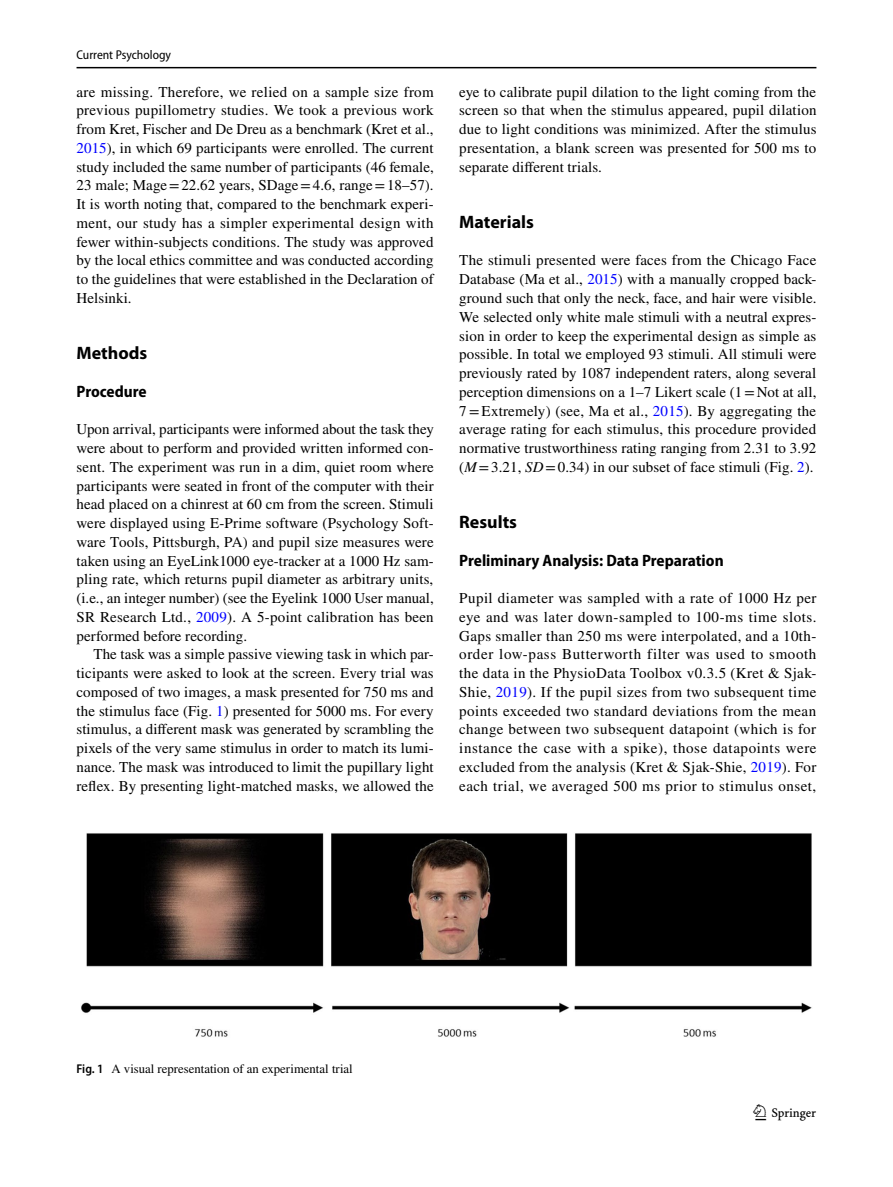
<style>
.page{position:relative;width:893px;height:1187px;background:#fff}
.page>*{position:absolute;margin:0;border:0;box-sizing:border-box;transform-origin:0 0}
.t1{font:22.5px "Springnew Regular 3";color:#000}
.t2{font:700 18px "Myriad Pro";color:#000}
.t3{font:700 semi-condensed 16.5px "Myriad Pro";color:#000}
.t4{font:15px/18.8px "STIX";letter-spacing:.005em;color:#000;text-align:justify}
.t5{font:12.75px "STIX";color:#000}
.t6{font:semi-condensed 12.75px "Myriad Pro";color:#000}
.s1{color:#00f}
.s2{font-style:italic}
.s3{font-family:"Myriad Pro";font-weight:600;font-stretch:semi-condensed}
</style>
<div class="page">
<hr style="left:77px;top:67px;width:739px;height:1px;background:#000">
<img style="left:81px;top:833px;width:731px;height:204px">
<p class="t6" style="left:77px;top:48px;width:96px">Current Psychology</p>
<p class="t4" style="left:77px;top:83px;width:359px">are missing. Therefore, we relied on a sample size from previous pupillometry studies. We took a previous work from Kret, Fischer and De Dreu as a benchmark (Kret et al., <span class="s1">2015</span>), in which 69 participants were enrolled. The current study included the same number of participants (46 female, 23 male; Mage=22.62 years, SDage=4.6, range=18–57).<br>It is worth noting that, compared to the benchmark experi&shy;ment, our study has a simpler experimental design with fewer within-subjects conditions. The study was approved by the local ethics committee and was conducted according to the guidelines that were established in the Declaration of Helsinki.</p>
<p class="t2" style="left:77px;top:341px;width:72px">Methods</p>
<p class="t3" style="left:77px;top:382px;width:72px">Procedure</p>
<p class="t4" style="left:77px;top:421px;width:359px">Upon arrival, participants were informed about the task they were about to perform and provided written informed con&shy;sent. The experiment was run in a dim, quiet room where participants were seated in front of the computer with their head placed on a chinrest at 60 cm from the screen. Stimuli were displayed using E-Prime software (Psychology Soft&shy;ware Tools, Pittsburgh, PA) and pupil size measures were taken using an EyeLink1000 eye-tracker at a 1000 Hz sam&shy;pling rate, which returns pupil diameter as arbitrary units, (i.e., an integer number) (see the Eyelink 1000 User manual, SR Research Ltd., <span class="s1">2009</span>). A 5-point calibration has been performed before recording.</p>
<p class="t4" style="left:77px;top:646px;width:359px;text-indent:17px">The task was a simple passive viewing task in which par&shy;ticipants were asked to look at the screen. Every trial was composed of two images, a mask presented for 750 ms and the stimulus face (Fig. <span class="s1">1</span>) presented for 5000 ms. For every stimulus, a different mask was generated by scrambling the pixels of the very same stimulus in order to match its lumi&shy;nance. The mask was introduced to limit the pupillary light reflex. By presenting light-matched masks, we allowed the</p>
<p class="t4" style="left:459px;top:83px;width:359px">eye to calibrate pupil dilation to the light coming from the screen so that when the stimulus appeared, pupil dilation due to light conditions was minimized. After the stimulus presentation, a blank screen was presented for 500 ms to separate different trials.</p>
<p class="t2" style="left:459px;top:210px;width:76px">Materials</p>
<p class="t4" style="left:459px;top:252px;width:359px">The stimuli presented were faces from the Chicago Face Database (Ma et al., <span class="s1">2015</span>) with a manually cropped back&shy;ground such that only the neck, face, and hair were visible.<br>We selected only white male stimuli with a neutral expres&shy;sion in order to keep the experimental design as simple as possible. In total we employed 93 stimuli. All stimuli were previously rated by 1087 independent raters, along several perception dimensions on a 1–7 Likert scale (1=Not at all, 7=Extremely) (see, Ma et al., <span class="s1">2015</span>). By aggregating the average rating for each stimulus, this procedure provided normative trustworthiness rating ranging from 2.31 to 3.92 (<span class="s2">M</span>=3.21, <span class="s2">SD</span>=0.34) in our subset of face stimuli (Fig. <span class="s1">2</span>).</p>
<p class="t2" style="left:459px;top:510px;width:59px">Results</p>
<p class="t3" style="left:459px;top:551px;width:266px">Preliminary Analysis: Data Preparation</p>
<p class="t4" style="left:459px;top:589px;width:359px">Pupil diameter was sampled with a rate of 1000 Hz per eye and was later down-sampled to 100-ms time slots.<br>Gaps smaller than 250 ms were interpolated, and a 10th&shy;order low-pass Butterworth filter was used to smooth the data in the PhysioData Toolbox v0.3.5 (Kret &amp; Sjak-Shie, <span class="s1">2019</span>). If the pupil sizes from two subsequent time points exceeded two standard deviations from the mean change between two subsequent datapoint (which is for instance the case with a spike), those datapoints were excluded from the analysis (Kret &amp; Sjak-Shie, <span class="s1">2019</span>). For each trial, we averaged 500 ms prior to stimulus onset,</p>
<p class="t5" style="left:77px;top:1059px;width:278px"><span class="s3">Fig. 1</span> A visual representation of an experimental trial</p>
<h1 class="t1" style="left:755px;top:1104px;width:62px">1 3</h1>
</div>
